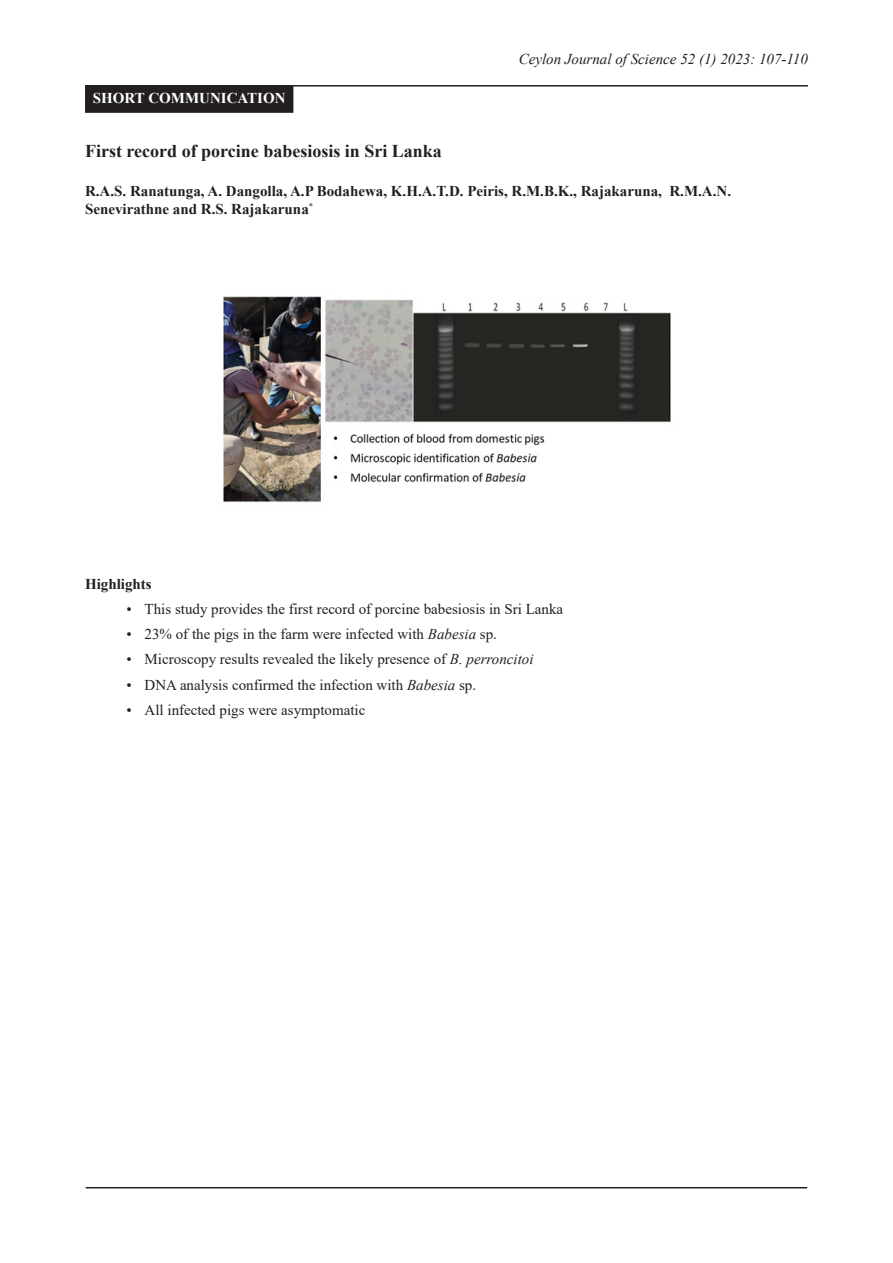
<style>
.page{position:relative;width:893px;height:1263px;background:#fff}
.page>*{position:absolute;margin:0;border:0;box-sizing:border-box;transform-origin:0 0}
.Res_Article_Title{font:700 18px "Times New Roman";color:#231f20}
.t1{font:15px "Times New Roman";color:#231f20}
.Res_Article_Title_Au{font:700 15px/18px "Times New Roman";color:#231f20}
.t2{font:italic 15px "Times New Roman";color:#231f20}
.t3{font:700 15px "Times New Roman";color:#fff}
.Normal_Article_Body{font:700 15px "Times New Roman";color:#231f20}
.s1{font-style:italic}
</style>
<div class="page">
<hr style="left:86px;top:1187px;width:721px;height:1px;background:#231f20">
<hr style="left:85px;top:85px;width:723px;height:2px;background:#231f20">
<div style="left:86px;top:86px;width:207px;height:26px;background:#231f20"></div>
<div style="left:85px;top:85px;width:208px;height:28px;border:2px solid #231f20"></div>
<img style="left:223px;top:296px;width:448px;height:207px">
<p class="t3" style="left:93px;top:88px;width:194px">SHORT COMMUNICATION</p>
<p class="t2" style="left:519px;top:48px;width:291px">Ceylon Journal of Science 52 (1) 2023: 107-110</p>
<p class="Res_Article_Title" style="left:85px;top:138px;width:358px">First record of porcine babesiosis in Sri Lanka</p>
<p class="Res_Article_Title_Au" style="left:85px;top:182px;width:648px">R.A.S. Ranatunga, A. Dangolla, A.P Bodahewa, K.H.A.T.D. Peiris, R.M.B.K., Rajakaruna, R.M.A.N.<br>Senevirathne and R.S. Rajakaruna<sup>*</sup></p>
<p class="Normal_Article_Body" style="left:85px;top:573px;width:68px">Highlights</p>
<p class="t1" style="left:127px;top:598px;width:438px">• This study provides the first record of porcine babesiosis in Sri Lanka</p>
<p class="t1" style="left:127px;top:624px;width:372px">• 23% of the pigs in the farm were infected with <span class="s1">Babesia</span> sp.</p>
<p class="t1" style="left:127px;top:649px;width:408px">• Microscopy results revealed the likely presence of <span class="s1">B. perroncitoi</span></p>
<p class="t1" style="left:127px;top:674px;width:351px">• DNA analysis confirmed the infection with <span class="s1">Babesia</span> sp.</p>
<p class="t1" style="left:127px;top:699px;width:240px">• All infected pigs were asymptomatic</p>
</div>
